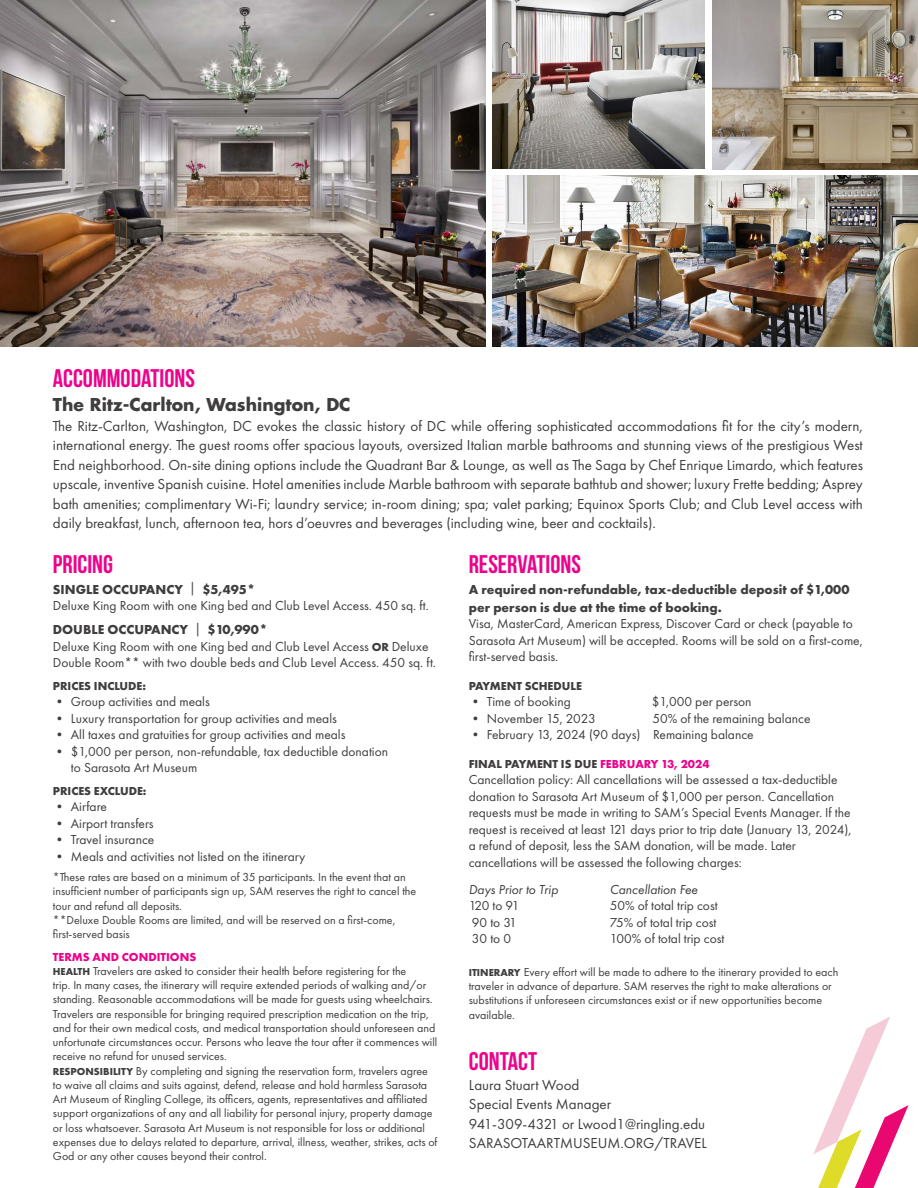
<style>
.page{position:relative;width:918px;height:1188px;background:#fff}
.page>*{position:absolute;margin:0;border:0;box-sizing:border-box;transform-origin:0 0}
.t1{font:25.5px "Bebas Neue";color:#ed028c}
.t2{font:700 17.25px "Futura Std";color:#3f3d3e}
.t3{font:15px/19.5px "Futura PT";color:#3f3d3e;text-align:justify}
.t4{font:13.5px/16.5px "Futura PT";color:#3f3d3e}
.t5{font:700 13.5px/18px "Futura PT";color:#3f3d3e}
.t6{font:italic 13.5px "Futura PT";color:#3f3d3e}
.t7{font:12px/14.2px "Futura PT";color:#3f3d3e}
.t8{font:700 12px "Futura PT";color:#3f3d3e}
.t9{font:700 12px "Futura PT";color:#ed028c}
.s1{font-weight:400}
.s2{font-weight:700;font-size:12px}
.s3{font-weight:700;font-size:10.5px}
.s4{color:#ed028c}
</style>
<div class="page">
<img style="left:493px;top:0;width:212px;height:169px">
<img style="left:713px;top:0;width:204px;height:169px">
<img style="left:493px;top:176px;width:424px;height:171px">
<img style="left:0;top:0;width:486px;height:347px">
<svg style="left:813px;top:1017px;width:96px;height:171px"></svg>
<p class="t1" style="left:53px;top:365px;width:144px">ACCOMMODATIONS</p>
<p class="t2" style="left:53px;top:393px;width:299px">The Ritz-Carlton, Washington, DC</p>
<p class="t3" style="left:53px;top:416px;width:812px">The Ritz-Carlton, Washington, DC evokes the classic history of DC while offering sophisticated accommodations fit for the city’s modern, international energy. The guest rooms offer spacious layouts, oversized Italian marble bathrooms and stunning views of the prestigious West End neighborhood. On-site dining options include the Quadrant Bar &amp; Lounge, as well as The Saga by Chef Enrique Limardo, which features upscale, inventive Spanish cuisine. Hotel amenities include Marble bathroom with separate bathtub and shower; luxury Frette bedding; Asprey bath amenities; complimentary Wi-Fi; laundry service; in-room dining; spa; valet parking; Equinox Sports Club; and Club Level access with daily breakfast, lunch, afternoon tea, hors d’oeuvres and beverages (including wine, beer and cocktails).</p>
<p class="t1" style="left:53px;top:550px;width:62px">PRICING</p>
<p class="t5" style="left:53px;top:580px;width:204px">SINGLE OCCUPANCY <span class="s1">|</span> $5,495*</p>
<p class="t4" style="left:53px;top:597px;width:377px">Deluxe King Room with one King bed and Club Level Access. 450 sq. ft.</p>
<p class="t5" style="left:53px;top:620px;width:216px">DOUBLE OCCUPANCY <span class="s1">|</span> $10,990*</p>
<p class="t4" style="left:53px;top:638px;width:385px">Deluxe King Room with one King bed and Club Level Access <span class="s2">OR</span> Deluxe<br>Double Room** with two double beds and Club Level Access. 450 sq. ft.</p>
<p class="t8" style="left:53px;top:678px;width:95px">PRICES INCLUDE:</p>
<p class="t4" style="left:53px;top:693px;width:158px">• Group activities and meals</p>
<p class="t4" style="left:53px;top:710px;width:286px">• Luxury transportation for group activities and meals</p>
<p class="t4" style="left:53px;top:726px;width:294px">• All taxes and gratuities for group activities and meals</p>
<p class="t4" style="left:53px;top:743px;width:337px">• $1,000 per person, non-refundable, tax deductible donation</p>
<p class="t4" style="left:71px;top:759px;width:128px">to Sarasota Art Museum</p>
<p class="t8" style="left:53px;top:783px;width:95px">PRICES EXCLUDE:</p>
<p class="t4" style="left:53px;top:798px;width:55px">• Airfare</p>
<p class="t4" style="left:53px;top:815px;width:102px">• Airport transfers</p>
<p class="t4" style="left:53px;top:831px;width:103px">• Travel insurance</p>
<p class="t4" style="left:53px;top:848px;width:254px">• Meals and activities not listed on the itinerary</p>
<p class="t7" style="left:53px;top:870px;width:365px">*These rates are based on a minimum of 35 participants. In the event that an insufficient number of participants sign up, SAM reserves the right to cancel the tour and refund all deposits.</p>
<p class="t7" style="left:53px;top:913px;width:344px">**Deluxe Double Rooms are limited, and will be reserved on a first-come,</p>
<p class="t7" style="left:53px;top:927px;width:78px">first-served basis</p>
<p class="t9" style="left:53px;top:949px;width:145px">TERMS AND CONDITIONS</p>
<p class="t7" style="left:53px;top:964px;width:386px"><span class="s3">HEALTH</span> Travelers are asked to consider their health before registering for the<br>trip. In many cases, the itinerary will require extended periods of walking and/or standing. Reasonable accommodations will be made for guests using wheelchairs.<br>Travelers are responsible for bringing required prescription medication on the trip, and for their own medical costs, and medical transportation should unforeseen and unfortunate circumstances occur. Persons who leave the tour after it commences will receive no refund for unused services.</p>
<p class="t7" style="left:53px;top:1063px;width:386px"><span class="s3">RESPONSIBILITY</span> By completing and signing the reservation form, travelers agree to waive all claims and suits against, defend, release and hold harmless Sarasota Art Museum of Ringling College, its officers, agents, representatives and affiliated support organizations of any and all liability for personal injury, property damage or loss whatsoever. Sarasota Art Museum is not responsible for loss or additional expenses due to delays related to departure, arrival, illness, weather, strikes, acts of God or any other causes beyond their control.</p>
<p class="t1" style="left:469px;top:550px;width:114px">RESERVATIONS</p>
<p class="t5" style="left:469px;top:580px;width:382px">A required non-refundable, tax-deductible deposit of $1,000 per person is due at the time of booking.</p>
<p class="t4" style="left:469px;top:615px;width:396px">Visa, MasterCard, American Express, Discover Card or check (payable to<br>Sarasota Art Museum) will be accepted. Rooms will be sold on a first-come, first-served basis.</p>
<p class="t8" style="left:469px;top:678px;width:115px">PAYMENT SCHEDULE</p>
<p class="t4" style="left:469px;top:693px;width:104px">• Time of booking</p>
<p class="t4" style="left:652px;top:693px;width:101px">$1,000 per person</p>
<p class="t4" style="left:469px;top:710px;width:129px">• November 15, 2023</p>
<p class="t4" style="left:652px;top:710px;width:160px">50% of the remaining balance</p>
<p class="t4" style="left:469px;top:726px;width:287px">• February 13, 2024 (90 days) Remaining balance</p>
<p class="t8" style="left:469px;top:756px;width:242px">FINAL PAYMENT IS DUE <span class="s4">FEBRUARY 13, 2024</span></p>
<p class="t4" style="left:469px;top:771px;width:384px">Cancellation policy: All cancellations will be assessed a tax-deductible donation to Sarasota Art Museum of $1,000 per person. Cancellation requests must be made in writing to SAM’s Special Events Manager. If the request is received at least 121 days prior to trip date (January 13, 2024), a refund of deposit, less the SAM donation, will be made. Later cancellations will be assessed the following charges:</p>
<p class="t6" style="left:469px;top:881px;width:91px">Days Prior to Trip</p>
<p class="t6" style="left:610px;top:881px;width:90px">Cancellation Fee</p>
<p class="t4" style="left:469px;top:897px;width:52px">120 to 91</p>
<p class="t4" style="left:610px;top:897px;width:110px">50% of total trip cost</p>
<p class="t4" style="left:472px;top:914px;width:46px">90 to 31</p>
<p class="t4" style="left:610px;top:914px;width:108px">75% of total trip cost</p>
<p class="t4" style="left:472px;top:930px;width:41px">30 to 0</p>
<p class="t4" style="left:610px;top:930px;width:116px">100% of total trip cost</p>
<p class="t7" style="left:469px;top:964px;width:371px"><span class="s3">ITINERARY</span> Every effort will be made to adhere to the itinerary provided to each traveler in advance of departure. SAM reserves the right to make alterations or substitutions if unforeseen circumstances exist or if new opportunities become available.</p>
<p class="t1" style="left:469px;top:1048px;width:70px">CONTACT</p>
<p class="t3" style="left:469px;top:1075px;width:112px">Laura Stuart Wood</p>
<p class="t3" style="left:469px;top:1095px;width:144px">Special Events Manager</p>
<p class="t3" style="left:469px;top:1114px;width:238px">941-309-4321 or Lwood1@ringling.edu</p>
<p class="t3" style="left:469px;top:1134px;width:239px">SARASOTAARTMUSEUM.ORG/TRAVEL</p>
</div>
